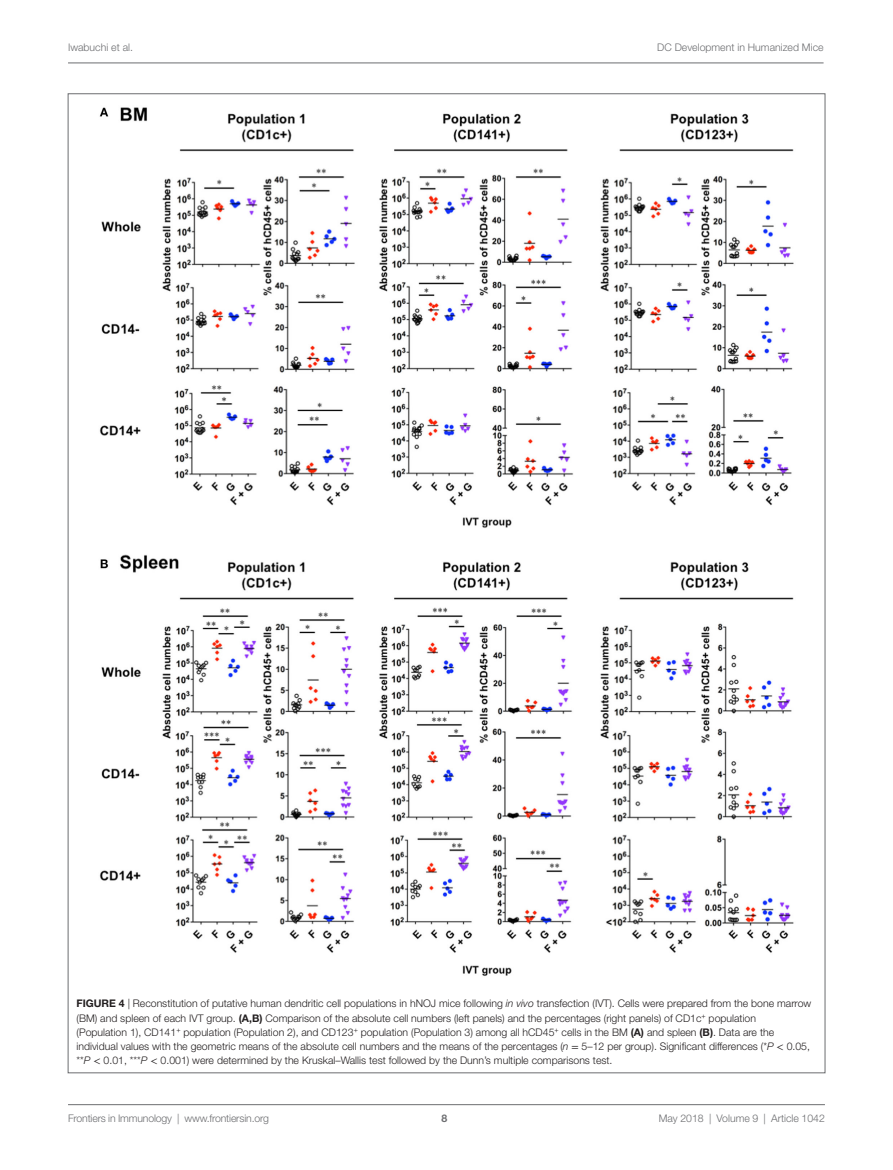
<style>
.page{position:relative;width:893px;height:1170px;background:#fff}
.page>*{position:absolute;margin:0;border:0;box-sizing:border-box;transform-origin:0 0}
.t1{font:300 10.5px/14.2px "Helvetica Neue LT Std";color:#231f20}
.t2{font:300 10.5px "Helvetica Neue LT Std";color:#6c6d70}
.t3{font:700 10.5px "Helvetica Neue LT Std";color:#6c6d70}
.s1{font-weight:700}
.s2{font-style:italic}
.s3{font-family:"STIX General";font-weight:400}
</style>
<div class="page">
<img style="left:99px;top:107px;width:695px;height:869px">
<hr style="left:68px;top:63px;width:756px;height:1px;background:#6c6d70">
<hr style="left:68px;top:1104px;width:757px;height:1px;background:#6c6d70">
<p class="t2" style="left:68px;top:41px;width:66px">Iwabuchi et al.</p>
<p class="t2" style="left:657px;top:41px;width:168px">DC Development in Humanized Mice</p>
<p class="t1" style="left:77px;top:996px;width:736px"><span class="s1">FIGURE 4</span> | Reconstitution of putative human dendritic cell populations in hNOJ mice following <span class="s2">in vivo</span> transfection (IVT). Cells were prepared from the bone marrow (BM) and spleen of each IVT group. <span class="s1">(A,B)</span> Comparison of the absolute cell numbers (left panels) and the percentages (right panels) of CD1c<sup>+</sup> population<br>(Population 1), CD141<sup>+</sup> population (Population 2), and CD123<sup>+</sup> population (Population 3) among all hCD45<sup>+</sup> cells in the BM <span class="s1">(A)</span> and spleen <span class="s1">(B)</span>. Data are the individual values with the geometric means of the absolute cell numbers and the means of the percentages (<span class="s2">n</span> <span class="s3">=</span> 5–12 per group). Significant differences (*<span class="s2">P</span> <span class="s3">&lt;</span> 0.05, **<span class="s2">P</span> <span class="s3">&lt;</span> 0.01, ***<span class="s2">P</span> <span class="s3">&lt;</span> 0.001) were determined by the Kruskal–Wallis test followed by the Dunn’s multiple comparisons test.</p>
<p class="t2" style="left:68px;top:1111px;width:203px">Frontiers in Immunology | www.frontiersin.org</p>
<p class="t2" style="left:659px;top:1111px;width:168px">May 2018 | Volume 9 | Article 1042</p>
<p class="t3" style="left:441px;top:1111px;width:7px">8</p>
</div>
